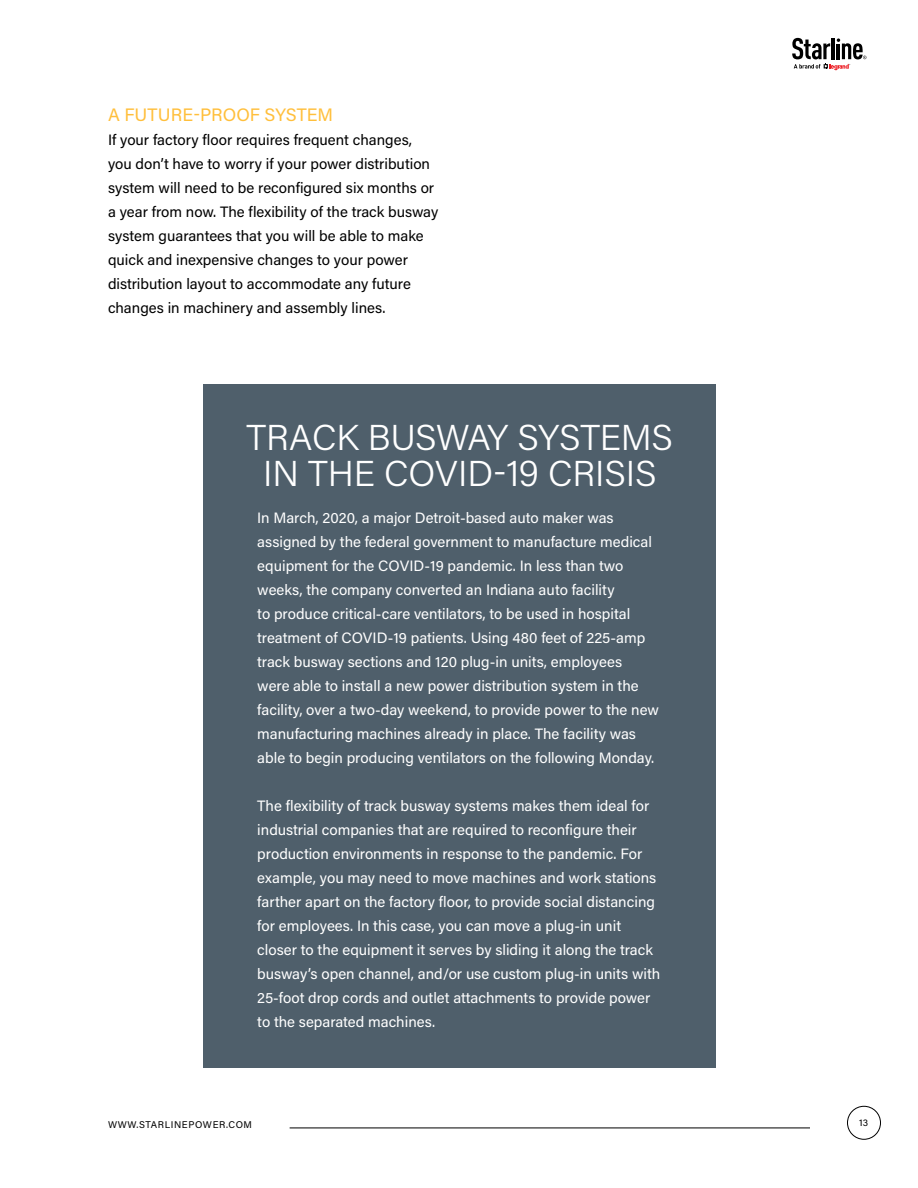
<style>
.page{position:relative;width:918px;height:1188px;background:#fff}
.page>*{position:absolute;margin:0;border:0;box-sizing:border-box;transform-origin:0 0}
.t1{font:300 36px/36px "Acumin Pro";letter-spacing:-.005em;color:#fff;text-align:center}
.t2{font:18px "Acumin Pro";color:#ffbf3c}
.t3{font:15px/24px "Acumin Pro";color:#fff}
.t4{font:15px/24px "Acumin Pro";color:#000}
.t5{font:9.75px "Acumin Pro";letter-spacing:.06em;color:#000}
</style>
<div class="page">
<div style="left:203px;top:384px;width:513px;height:683px;background:#4f5f6b"></div>
<hr style="left:290px;top:1128px;width:520px;height:1px;background:#000">
<div style="left:847px;top:1106px;width:34px;height:34px;border:1px solid #000;border-radius:50%"></div>
<svg style="left:792px;top:38px;width:74px;height:33px"></svg>
<p class="t2" style="left:108px;top:102px;width:227px">A FUTURE-PROOF SYSTEM</p>
<p class="t4" style="left:108px;top:127px;width:332px">If your factory floor requires frequent changes, you don’t have to worry if your power distribution system will need to be reconfigured six months or a year from now. The flexibility of the track busway system guarantees that you will be able to make quick and inexpensive changes to your power distribution layout to accommodate any future changes in machinery and assembly lines.</p>
<h1 class="t1" style="left:247px;top:418px;width:428px">TRACK BUSWAY SYSTEMS<br>IN THE COVID-19 CRISIS</h1>
<p class="t3" style="left:257px;top:505px;width:403px">In March, 2020, a major Detroit-based auto maker was assigned by the federal government to manufacture medical equipment for the COVID-19 pandemic. In less than two weeks, the company converted an Indiana auto facility<br>to produce critical-care ventilators, to be used in hospital treatment of COVID-19 patients. Using 480 feet of 225-amp track busway sections and 120 plug-in units, employees<br>were able to install a new power distribution system in the facility, over a two-day weekend, to provide power to the new manufacturing machines already in place. The facility was able to begin producing ventilators on the following Monday.</p>
<p class="t3" style="left:257px;top:793px;width:404px">The flexibility of track busway systems makes them ideal for industrial companies that are required to reconfigure their production environments in response to the pandemic. For example, you may need to move machines and work stations farther apart on the factory floor, to provide social distancing for employees. In this case, you can move a plug-in unit closer to the equipment it serves by sliding it along the track busway’s open channel, and/or use custom plug-in units with 25-foot drop cords and outlet attachments to provide power to the separated machines.</p>
<p class="t5" style="left:108px;top:1118px;width:146px">WWW.STARLINEPOWER.COM</p>
<p class="t5" style="left:859px;top:1116px;width:10px">13</p>
</div>
